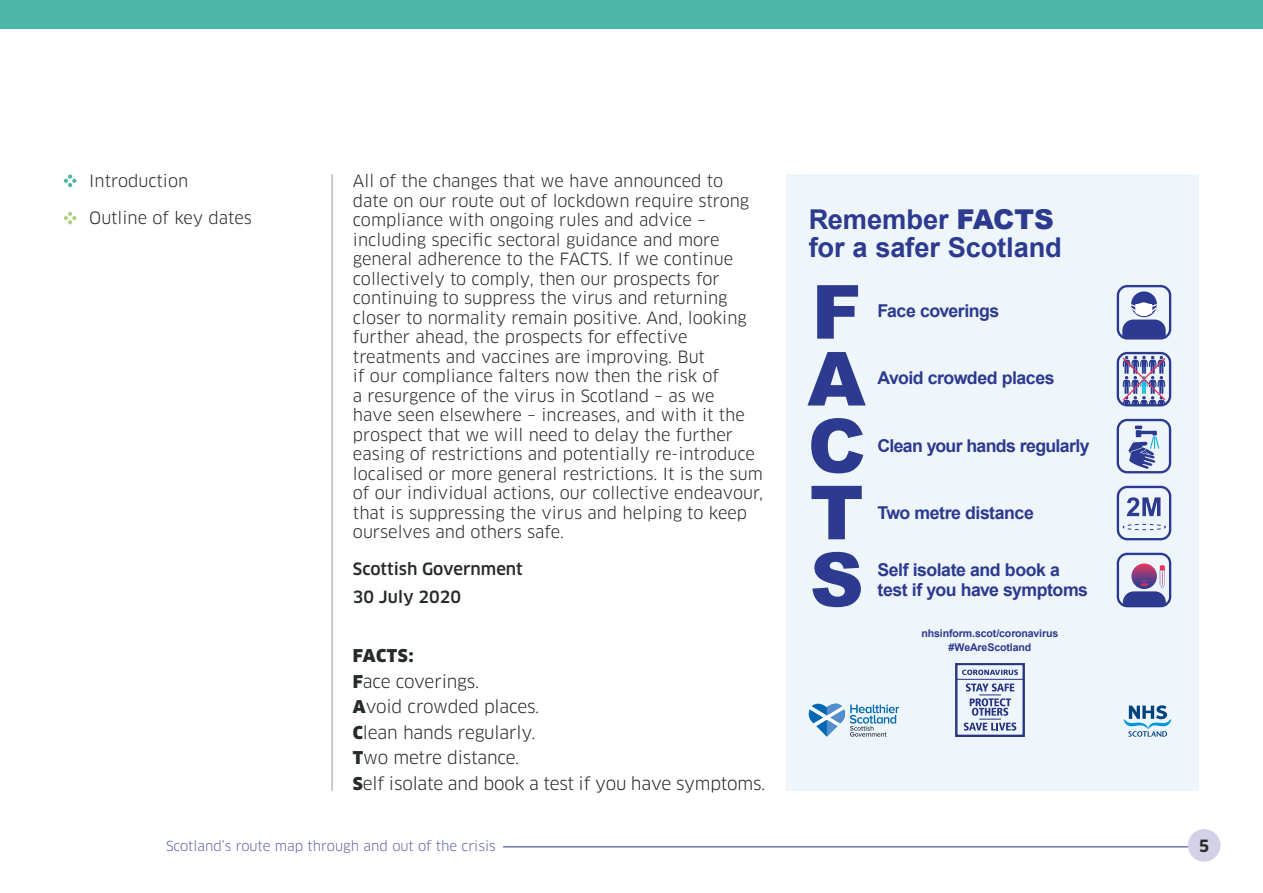
<style>
.page{position:relative;width:1263px;height:893px;background:#fff}
.page>*{position:absolute;margin:0;border:0;box-sizing:border-box;transform-origin:0 0}
.t1{font:900 74.7px/66.9px "Arial";color:#2c3a8f;text-align:justify}
.t2{font:700 27.3px/28px "Arial";letter-spacing:-.005em;color:#2c3a8f}
.t3{font:700 17.7px/19.6px "Arial";letter-spacing:-.03em;color:#2c3a8f}
.Body{font:17.25px/25.5px "Clan";letter-spacing:-.01em;color:#272a2a}
.Body-2{font:16.5px/19.5px "Clan";color:#272a2a}
.Body-3{font:500 16.5px "Clan";color:#272a2a}
.t4{font:700 16.5px "Clan";color:#272a2a}
.t5{font:13.5px "Clan";color:#6565a4}
.t6{font:700 11.55px/14.1px "Arial";color:#2c3a8f;text-align:center}
.t7{font:700 10.65px/13.6px "Arial";letter-spacing:-.015em;color:#2c3a8f;text-align:center}
.s1{font-weight:900}
</style>
<div class="page">
<hr style="left:332px;top:174px;width:1px;height:617px;background:#9a999a">
<div style="left:0;top:0;width:1263px;height:29px;background:#4db6a8"></div>
<svg style="left:64px;top:174px;width:12px;height:13px"></svg>
<svg style="left:64px;top:212px;width:12px;height:12px"></svg>
<hr style="left:503px;top:846px;width:696px;height:1px;background:#283583">
<div style="left:1188px;top:829px;width:32px;height:33px;background:#d3d0e7;border-radius:50%"></div>
<div style="left:787px;top:174px;width:412px;height:617px;background:#eef5fb"></div>
<svg style="left:809px;top:704px;width:90px;height:33px"></svg>
<svg style="left:1123px;top:705px;width:48px;height:32px"></svg>
<hr style="left:956px;top:679px;width:67px;height:1px;background:#273583">
<div style="left:955px;top:663px;width:69px;height:74px;border:1px solid #273583"></div>
<svg style="left:962px;top:670px;width:56px;height:5px"></svg>
<svg style="left:964px;top:683px;width:52px;height:48px"></svg>
<div style="left:1131px;top:291px;width:26px;height:26px;background:#2c3a8f;border-radius:50%"></div>
<svg style="left:1122px;top:302px;width:44px;height:35px"></svg>
<div style="left:1117px;top:285px;width:54px;height:55px;border:2px solid #2c3a8f;border-radius:9px"></div>
<div style="left:1117px;top:352px;width:54px;height:54px;border:2px solid #2c3a8f;border-radius:9px"></div>
<svg style="left:1121px;top:356px;width:46px;height:49px"></svg>
<div style="left:1117px;top:419px;width:54px;height:54px;border:2px solid #2c3a8f;border-radius:9px"></div>
<svg style="left:1128px;top:426px;width:31px;height:43px"></svg>
<div style="left:1117px;top:486px;width:54px;height:54px;border:2px solid #2c3a8f;border-radius:9px"></div>
<svg style="left:1122px;top:523px;width:44px;height:8px"></svg>
<svg style="left:1127px;top:497px;width:33px;height:19px"></svg>
<svg style="left:1123px;top:565px;width:43px;height:39px"></svg>
<div style="left:1117px;top:553px;width:54px;height:54px;border:2px solid #2c3a8f;border-radius:9px"></div>
<svg style="left:1131px;top:564px;width:26px;height:25px"></svg>
<img style="left:1134px;top:577px;width:20px;height:15px">
<img style="left:1150px;top:574px;width:3px;height:14px">
<img style="left:1136px;top:574px;width:14px;height:14px">
<p class="Body-2" style="left:89px;top:172px;width:100px">Introduction</p>
<p class="Body-2" style="left:89px;top:209px;width:164px">Outline of key dates</p>
<p class="Body-2" style="left:353px;top:172px;width:412px">All of the changes that we have announced to<br>date on our route out of lockdown require strong compliance with ongoing rules and advice – including specific sectoral guidance and more general adherence to the FACTS. If we continue collectively to comply, then our prospects for continuing to suppress the virus and returning closer to normality remain positive. And, looking further ahead, the prospects for effective treatments and vaccines are improving. But<br>if our compliance falters now then the risk of<br>a resurgence of the virus in Scotland – as we<br>have seen elsewhere – increases, and with it the prospect that we will need to delay the further easing of restrictions and potentially re-introduce localised or more general restrictions. It is the sum of our individual actions, our collective endeavour, that is suppressing the virus and helping to keep ourselves and others safe.</p>
<p class="Body-3" style="left:353px;top:558px;width:171px">Scottish Government</p>
<p class="Body-3" style="left:353px;top:586px;width:110px">30 July 2020</p>
<p class="Body" style="left:353px;top:643px;width:128px"><span class="s1">FACTS:<br>F</span>ace coverings.</p>
<p class="Body" style="left:353px;top:694px;width:188px"><span class="s1">A</span>void crowded places.</p>
<p class="Body" style="left:353px;top:720px;width:184px"><span class="s1">C</span>lean hands regularly.<br><span class="s1">T</span>wo metre distance.</p>
<p class="Body" style="left:353px;top:771px;width:414px"><span class="s1">S</span>elf isolate and book a test if you have symptoms.</p>
<h2 class="t2" style="left:809px;top:206px;width:255px">Remember <span class="s1">FACTS </span>for a safer Scotland</h2>
<h1 class="t1" style="left:807px;top:276px;width:60px">F A C T S</h1>
<p class="t3" style="left:877px;top:302px;width:123px">Face coverings</p>
<p class="t3" style="left:877px;top:369px;width:179px">Avoid crowded places</p>
<p class="t3" style="left:877px;top:437px;width:214px">Clean your hands regularly</p>
<p class="t3" style="left:877px;top:504px;width:158px">Two metre distance</p>
<p class="t6" style="left:1007px;top:506px;width:38px">places</p>
<p class="t6" style="left:883px;top:559px;width:49px">crowded places</p>
<p class="t6" style="left:994px;top:559px;width:64px">your hands</p>
<p class="t3" style="left:877px;top:561px;width:212px">Self isolate and book a test if you have symptoms</p>
<p class="t6" style="left:985px;top:626px;width:81px">or one metre where advised</p>
<p class="t7" style="left:921px;top:627px;width:138px">nhsinform.scot/coronavirus #WeAreScotland</p>
<p class="t5" style="left:166px;top:838px;width:331px">Scotland’s route map through and out of the crisis</p>
<p class="t4" style="left:1199px;top:835px;width:12px">5</p>
</div>
